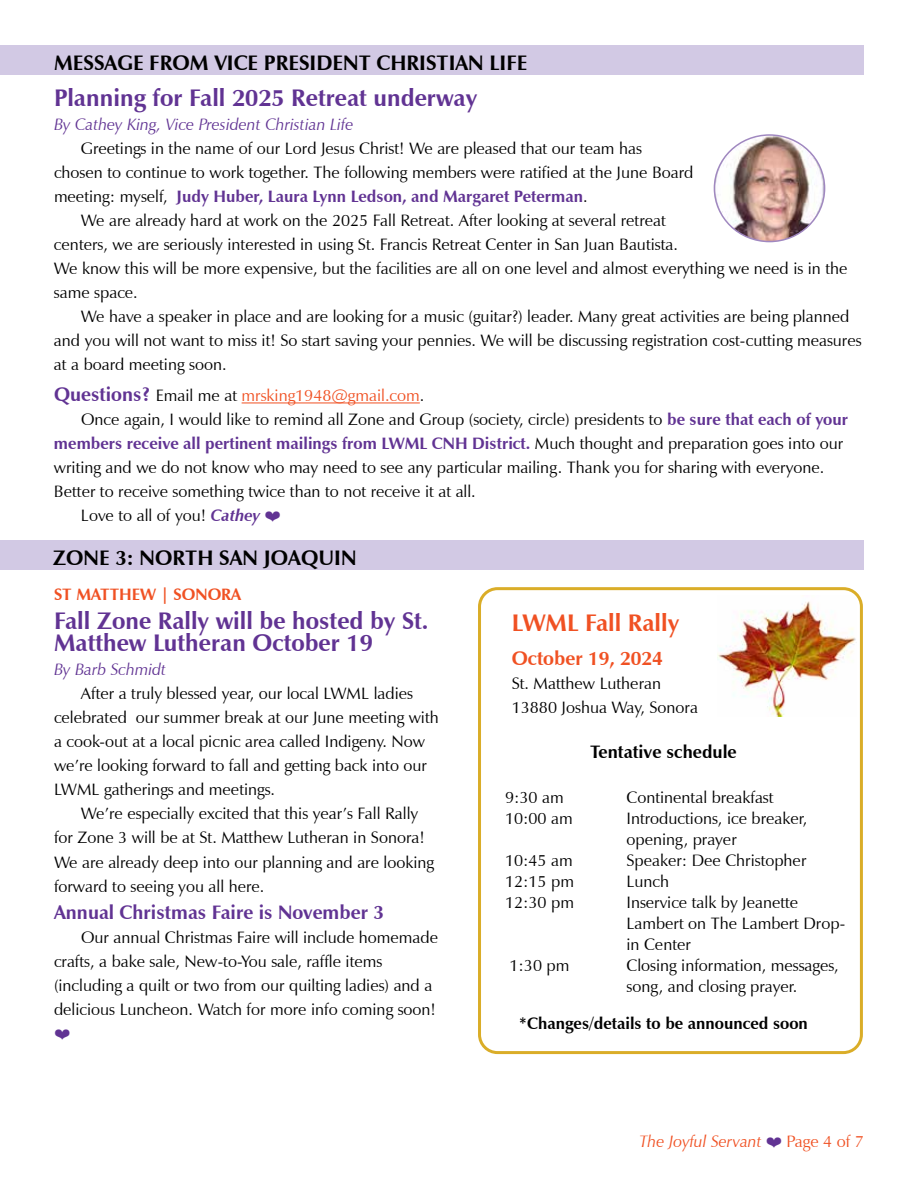
<style>
.page{position:relative;width:918px;height:1188px;background:#fff}
.page>*{position:absolute;margin:0;border:0;box-sizing:border-box;transform-origin:0 0}
.t1{font:700 24px/22.5px "Zapf Humanist 601 BT";color:#613393}
.t2{font:700 24px "Zapf Humanist 601 BT";color:#f05123}
.t3{font:700 21px "Zapf Humanist 601 BT";color:#000}
.t4{font:700 19.5px "Zapf Humanist 601 BT";color:#613393}
.t5{font:700 19.5px "Zapf Humanist 601 BT";color:#f05123}
.t6{font:700 18px "Zapf Humanist 601 BT";color:#000}
.t7{font:16.5px/24px "Zapf Humanist 601 BT";color:#000}
.t8{font:700 16.5px "Zapf Humanist 601 BT";color:#613393}
.t9{font:italic 16.5px "Zapf Humanist 601 BT";color:#613393}
.t10{font:16.5px "Zapf Humanist 601 BT";color:#f05123}
.t11{font:700 16.5px "Zapf Humanist 601 BT";color:#000}
.t12{font:italic 16.5px "Zapf Humanist 601 BT";color:#f05123}
.t13{font:700 16.5px "Zapf Humanist 601 BT";color:#f05123}
.s1{font-weight:400;color:#000}
.s2{font-weight:700;font-size:19.5px;color:#613393}
.s3{color:#000}
.s4{font-weight:700;color:#613393}
.s5{font-weight:700;font-style:italic;color:#613393}
</style>
<div class="page">
<div style="left:0;top:46px;width:864px;height:29px;background:#d2c9e4"></div>
<hr style="left:242px;top:403px;width:178px;height:1px;background:#f05123">
<img style="left:714px;top:135px;width:111px;height:107px">
<div style="left:714px;top:134px;width:111px;height:108px;border:2px solid #a088c0;border-radius:50%"></div>
<div style="left:0;top:541px;width:864px;height:29px;background:#d2c9e4"></div>
<img style="left:717px;top:595px;width:140px;height:121px">
<div style="left:478px;top:587px;width:385px;height:467px;border:3px solid #daad28;border-radius:18px"></div>
<p class="t3" style="left:54px;top:50px;width:475px">MESSAGE FROM VICE PRESIDENT CHRISTIAN LIFE</p>
<h1 class="t1" style="left:54px;top:86px;width:425px">Planning for Fall 2025 Retreat underway</h1>
<p class="t9" style="left:54px;top:114px;width:301px">By Cathey King, Vice President Christian Life</p>
<p class="t7" style="left:81px;top:136px;width:562px">Greetings in the name of our Lord Jesus Christ! We are pleased that our team has</p>
<p class="t7" style="left:54px;top:160px;width:641px">chosen to continue to work together. The following members were ratified at the June Board</p>
<p class="t8" style="left:54px;top:186px;width:535px"><span class="s1">meeting: myself,</span> Judy Huber, Laura Lynn Ledson, and Margaret Peterman<span class="s1">.</span></p>
<p class="t7" style="left:81px;top:208px;width:586px">We are already hard at work on the 2025 Fall Retreat. After looking at several retreat</p>
<p class="t7" style="left:54px;top:232px;width:625px">centers, we are seriously interested in using St. Francis Retreat Center in San Juan Bautista.</p>
<p class="t7" style="left:54px;top:256px;width:795px">We know this will be more expensive, but the facilities are all on one level and almost everything we need is in the</p>
<p class="t7" style="left:54px;top:280px;width:85px">same space.</p>
<p class="t7" style="left:81px;top:304px;width:770px">We have a speaker in place and are looking for a music (guitar?) leader. Many great activities are being planned</p>
<p class="t7" style="left:54px;top:328px;width:809px">and you will not want to miss it! So start saving your pennies. We will be discussing registration cost-cutting measures</p>
<p class="t7" style="left:54px;top:352px;width:174px">at a board meeting soon.</p>
<p class="t10" style="left:54px;top:385px;width:372px"><span class="s2">Questions?</span> <span class="s3">Email me at</span> mrsking1948@gmail.com<span class="s3">.</span></p>
<p class="t7" style="left:81px;top:407px;width:769px">Once again, I would like to remind all Zone and Group (society, circle) presidents to <span class="s4">be sure that each of your</span></p>
<p class="t8" style="left:54px;top:433px;width:791px">members receive all pertinent mailings from LWML CNH District. <span class="s1">Much thought and preparation goes into our</span></p>
<p class="t7" style="left:54px;top:455px;width:772px">writing and we do not know who may need to see any particular mailing. Thank you for sharing with everyone.</p>
<p class="t7" style="left:54px;top:479px;width:423px">Better to receive something twice than to not receive it at all.</p>
<p class="t7" style="left:81px;top:503px;width:181px">Love to all of you! <span class="s5">Cathey</span></p>
<p class="t3" style="left:53px;top:544px;width:305px">ZONE 3: NORTH SAN JOAQUIN</p>
<p class="t13" style="left:54px;top:584px;width:189px">ST MATTHEW | SONORA</p>
<h1 class="t1" style="left:54px;top:609px;width:376px">Fall Zone Rally will be hosted by St.<br>Matthew Lutheran October 19</h1>
<p class="t9" style="left:54px;top:660px;width:114px">By Barb Schmidt</p>
<p class="t7" style="left:54px;top:682px;width:386px;text-indent:27px">After a truly blessed year, our local LWML ladies celebrated our summer break at our June meeting with a cook-out at a local picnic area called Indigeny. Now we’re looking forward to fall and getting back into our LWML gatherings and meetings.</p>
<p class="t7" style="left:54px;top:802px;width:382px;text-indent:27px">We’re especially excited that this year’s Fall Rally for Zone 3 will be at St. Matthew Lutheran in Sonora!<br>We are already deep into our planning and are looking forward to seeing you all here.</p>
<p class="t4" style="left:54px;top:900px;width:332px">Annual Christmas Faire is November 3</p>
<p class="t7" style="left:54px;top:926px;width:386px;text-indent:27px">Our annual Christmas Faire will include homemade crafts, a bake sale, New-to-You sale, raffle items (including a quilt or two from our quilting ladies) and a delicious Luncheon. Watch for more info coming soon!</p>
<h1 class="t2" style="left:512px;top:608px;width:169px">LWML Fall Rally</h1>
<p class="t5" style="left:512px;top:647px;width:153px">October 19, 2024</p>
<p class="t7" style="left:512px;top:672px;width:188px">St. Matthew Lutheran<br>13880 Joshua Way, Sonora</p>
<p class="t6" style="left:590px;top:740px;width:148px">Tentative schedule</p>
<p class="t7" style="left:505px;top:785px;width:60px">9:30 am</p>
<p class="t7" style="left:627px;top:785px;width:149px">Continental breakfast</p>
<p class="t7" style="left:505px;top:806px;width:69px">10:00 am</p>
<p class="t7" style="left:627px;top:807px;width:182px;line-height:21px">Introductions, ice breaker, opening, prayer</p>
<p class="t7" style="left:505px;top:848px;width:69px">10:45 am</p>
<p class="t7" style="left:627px;top:848px;width:181px">Speaker: Dee Christopher</p>
<p class="t7" style="left:505px;top:869px;width:70px">12:15 pm</p>
<p class="t7" style="left:627px;top:869px;width:44px">Lunch</p>
<p class="t7" style="left:505px;top:890px;width:70px">12:30 pm</p>
<p class="t7" style="left:627px;top:891px;width:220px;line-height:21px">Inservice talk by Jeanette<br>Lambert on The Lambert Drop&shy;in Center</p>
<p class="t7" style="left:510px;top:953px;width:61px">1:30 pm</p>
<p class="t7" style="left:627px;top:954px;width:214px;line-height:21px">Closing information, messages, song, and closing prayer.</p>
<p class="t11" style="left:519px;top:1013px;width:290px">*Changes/details to be announced soon</p>
<p class="t12" style="left:640px;top:1131px;width:124px">The Joyful Servant</p>
<p class="t10" style="left:787px;top:1131px;width:79px">Page 4 of 7</p>
</div>
